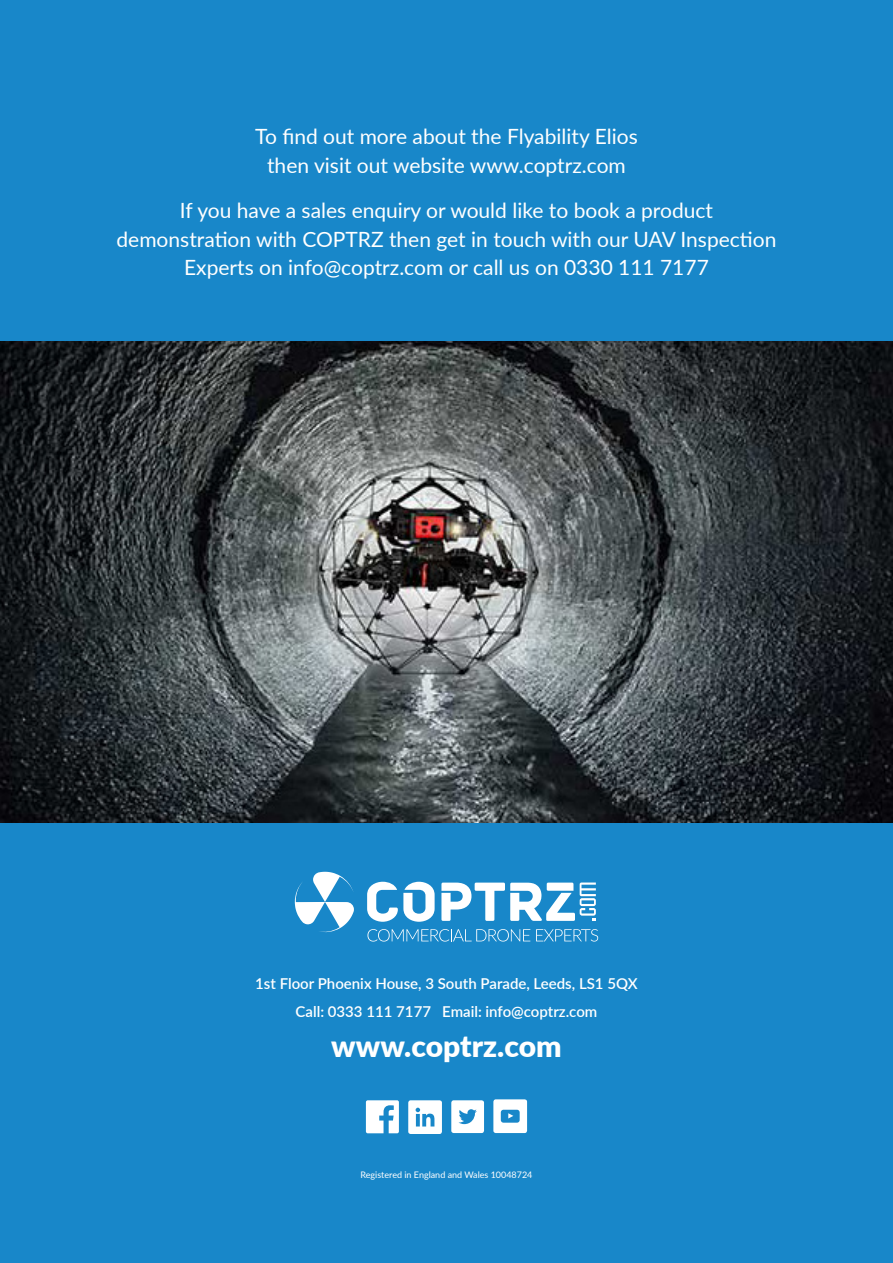
<style>
.page{position:relative;width:893px;height:1263px;background:#fff}
.page>*{position:absolute;margin:0;border:0;box-sizing:border-box;transform-origin:0 0}
.t1{font:900 30px "Lato";color:#fff}
.t2{font:21px/28.5px "Lato";color:#fff;text-align:center}
.t3{font:600 15px/28.5px "Lato";color:#fff;text-align:center}
.t4{font:9px "Lato";color:#fff}
</style>
<div class="page">
<img style="left:0;top:340px;width:893px;height:483px">
<div style="left:0;top:823px;width:893px;height:440px;background:#1887c9"></div>
<svg style="left:295px;top:872px;width:59px;height:61px"></svg>
<svg style="left:367px;top:882px;width:229px;height:40px"></svg>
<svg style="left:367px;top:929px;width:163px;height:12px"></svg>
<svg style="left:536px;top:929px;width:62px;height:12px"></svg>
<svg style="left:366px;top:1100px;width:33px;height:33px"></svg>
<div style="left:451px;top:1100px;width:33px;height:33px;background:#fff;border-radius:2px"></div>
<svg style="left:458px;top:1109px;width:19px;height:15px"></svg>
<div style="left:408px;top:1100px;width:34px;height:34px;background:#fff;border-radius:2px"></div>
<svg style="left:416px;top:1108px;width:18px;height:18px"></svg>
<div style="left:493px;top:1099px;width:34px;height:34px;background:#fff;border-radius:2px"></div>
<svg style="left:501px;top:1110px;width:19px;height:13px"></svg>
<div style="left:0;top:0;width:893px;height:340px;background:#1887c9"></div>
<p class="t2" style="left:255px;top:122px;width:384px">To find out more about the Flyability Elios then visit out website www.coptrz.com</p>
<p class="t2" style="left:117px;top:196px;width:661px">If you have a sales enquiry or would like to book a product demonstration with COPTRZ then get in touch with our UAV Inspection<br>Experts on info@coptrz.com or call us on 0330 111 7177</p>
<p class="t3" style="left:255px;top:968px;width:384px">1st Floor Phoenix House, 3 South Parade, Leeds, LS1 5QX<br>Call: 0333 111 7177 Email: info@coptrz.com</p>
<h1 class="t1" style="left:331px;top:1023px;width:232px">www.coptrz.com</h1>
<p class="t4" style="left:360px;top:1168px;width:174px">Registered in England and Wales 10048724</p>
</div>
